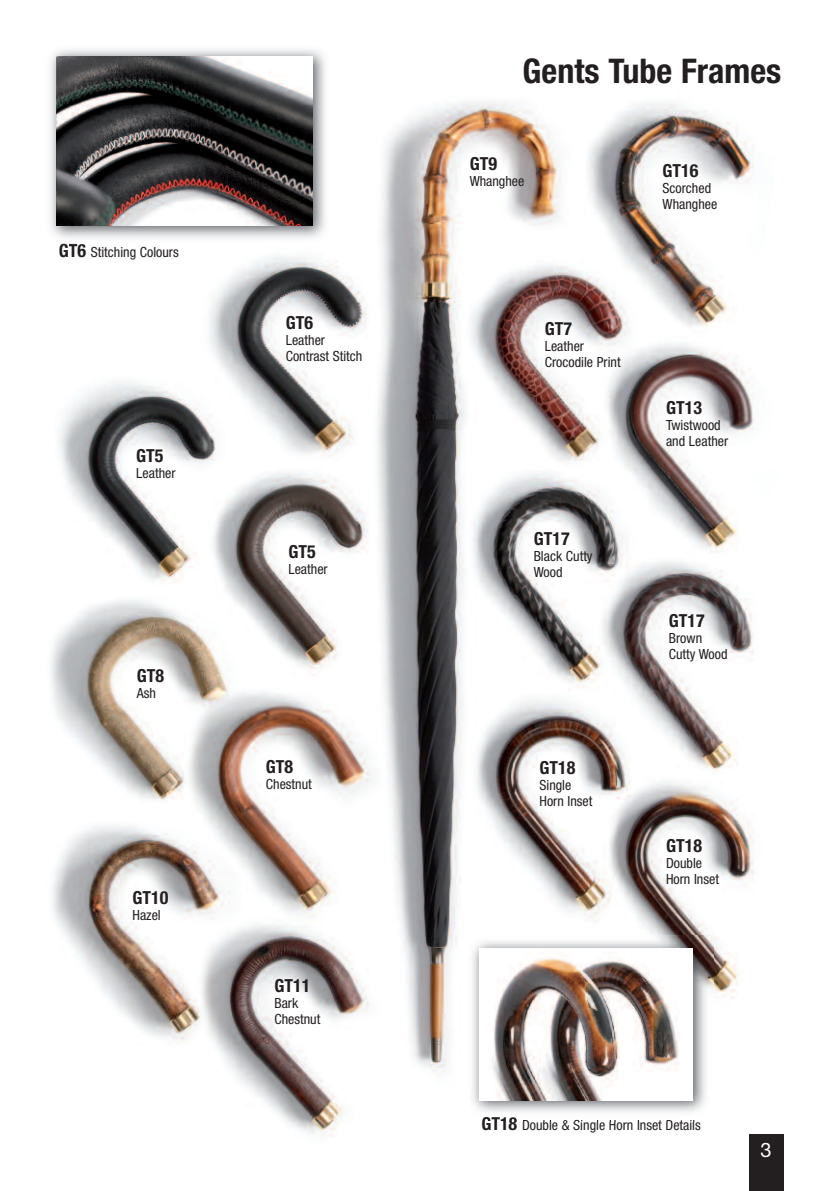
<style>
.page{position:relative;width:840px;height:1191px;background:#fff}
.page>*{position:absolute;margin:0;border:0;box-sizing:border-box;transform-origin:0 0}
.t1{font:700 condensed 34px "Helvetica Neue";color:#231f20}
.t2{font:20px "Helvetica Neue";color:#fff}
.t3{font:700 condensed 18px "Helvetica Neue";color:#231f20}
.t4{font:condensed 14px/16px "Helvetica Neue";color:#231f20}
.s1{font-weight:700;font-size:18px}
</style>
<div class="page">
<img style="left:50px;top:102px;width:734px;height:1089px">
<div style="left:748px;top:1134px;width:34px;height:57px;background:#231f20"></div>
<img style="left:50px;top:49px;width:282px;height:197px">
<img style="left:59px;top:244px;width:27px;height:2px">
<img style="left:57px;top:57px;width:255px;height:168px">
<img style="left:466px;top:935px;width:246px;height:186px">
<img style="left:482px;top:1117px;width:34px;height:4px">
<img style="left:522px;top:1119px;width:104px;height:2px">
<img style="left:479px;top:948px;width:213px;height:152px">
<p class="t4" style="left:59px;top:245px;width:121px"><span class="s1">GT6</span> Stitching Colours</p>
<p class="t3" style="left:136px;top:449px;width:29px">GT5</p>
<p class="t4" style="left:136px;top:466px;width:41px">Leather</p>
<p class="t3" style="left:137px;top:668px;width:29px">GT8</p>
<p class="t4" style="left:137px;top:686px;width:21px">Ash</p>
<p class="t3" style="left:132px;top:891px;width:37px">GT10</p>
<p class="t4" style="left:132px;top:908px;width:30px">Hazel</p>
<p class="t3" style="left:285px;top:316px;width:29px">GT6</p>
<p class="t4" style="left:285px;top:333px;width:78px">Leather<br>Contrast Stitch</p>
<p class="t3" style="left:288px;top:545px;width:29px">GT5</p>
<p class="t4" style="left:288px;top:562px;width:41px">Leather</p>
<p class="t3" style="left:266px;top:759px;width:29px">GT8</p>
<p class="t4" style="left:266px;top:777px;width:47px">Chestnut</p>
<p class="t3" style="left:274px;top:979px;width:37px">GT11</p>
<p class="t4" style="left:274px;top:996px;width:47px">Bark<br>Chestnut</p>
<h1 class="t1" style="left:522px;top:59px;width:260px">Gents Tube Frames</h1>
<p class="t3" style="left:469px;top:157px;width:29px">GT9</p>
<p class="t4" style="left:469px;top:174px;width:56px">Whanghee</p>
<p class="t3" style="left:662px;top:164px;width:37px">GT16</p>
<p class="t4" style="left:662px;top:181px;width:56px">Scorched<br>Whanghee</p>
<p class="t3" style="left:544px;top:322px;width:29px">GT7</p>
<p class="t4" style="left:544px;top:339px;width:77px">Leather<br>Crocodile Print</p>
<p class="t3" style="left:533px;top:532px;width:37px">GT17</p>
<p class="t4" style="left:533px;top:549px;width:60px">Black Cutty<br>Wood</p>
<p class="t3" style="left:539px;top:761px;width:37px">GT18</p>
<p class="t4" style="left:539px;top:778px;width:54px">Single<br>Horn Inset</p>
<p class="t3" style="left:665px;top:401px;width:37px">GT13</p>
<p class="t4" style="left:665px;top:418px;width:64px">Twistwood and Leather</p>
<p class="t3" style="left:668px;top:614px;width:37px">GT17</p>
<p class="t4" style="left:668px;top:631px;width:60px">Brown<br>Cutty Wood</p>
<p class="t3" style="left:665px;top:839px;width:37px">GT18</p>
<p class="t4" style="left:665px;top:856px;width:54px">Double<br>Horn Inset</p>
<p class="t4" style="left:481px;top:1118px;width:221px"><span class="s1">GT18</span> Double &amp; Single Horn Inset Details</p>
<h2 class="t2" style="left:760px;top:1142px;width:13px">3</h2>
</div>
